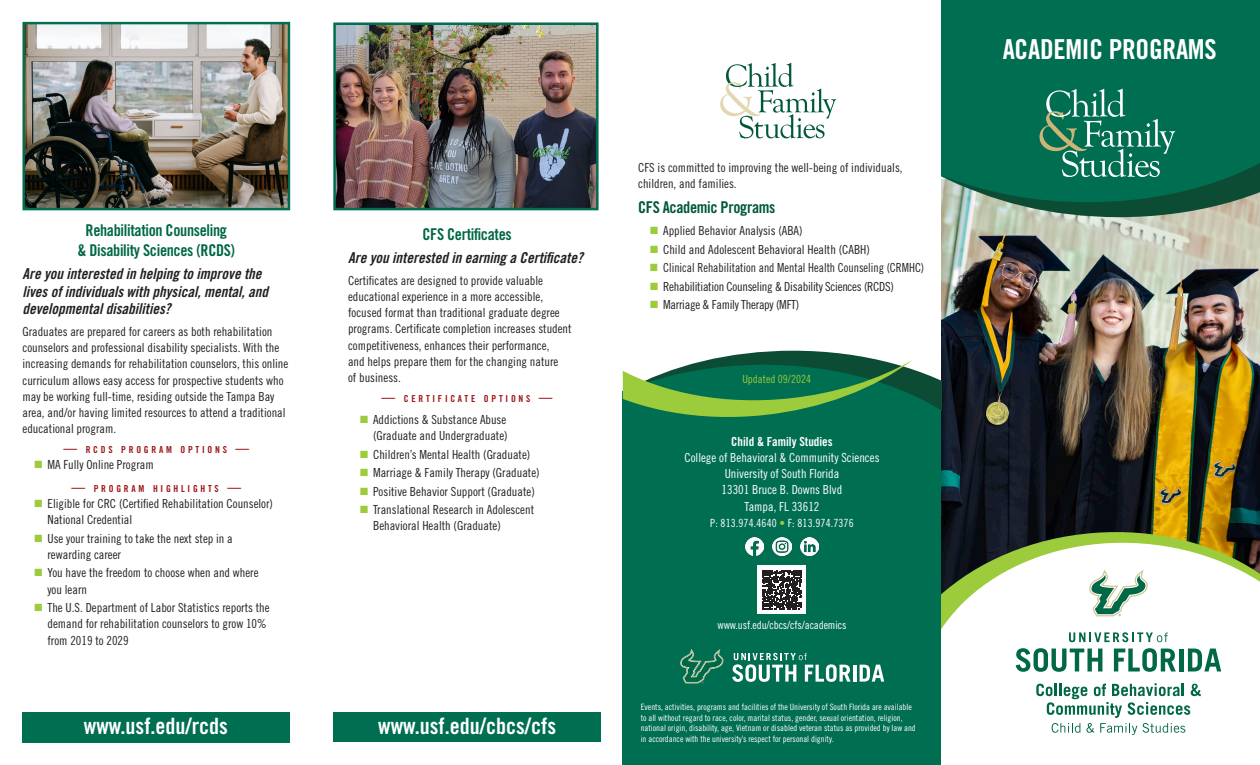
<style>
.page{position:relative;width:1260px;height:765px;background:#fff}
.page>*{position:absolute;margin:0;border:0;box-sizing:border-box;transform-origin:0 0}
.body{font:27.5px "Trade Gothic LT Std Bd Cn 20";letter-spacing:-.01em;color:#fff}
.websites-programs{font:22.5px "Trade Gothic LT Std Bd Cn 20";color:#fff}
.subhead1{font:16.25px/19.5px "Trade Gothic LT Std Bd Cn 20";letter-spacing:-.02em;color:#006847;text-align:center}
.subhead1-2{font:16.25px "Trade Gothic LT Std Bd Cn 20";letter-spacing:-.02em;color:#00573c}
.question{font:15px/17.5px "Trade Gothic LT Std Bd Cn 20 Obl";color:#231f20}
.body-2{font:12.5px/16.2px "Trade Gothic LT Std Cn 18";color:#231f20}
.body-3{font:12.5px "Trade Gothic LT Std Cn 18";color:#fff}
.body-4{font:12.5px "Trade Gothic LT Std Cn 18";letter-spacing:-.02em;color:#231f20}
.body-5{font:12.5px "Trade Gothic LT Std Cn 18";color:#231f20;scale:.95 1}
.body-6{font:12.5px "Trade Gothic LT Std Bd Cn 20";color:#fff}
.project_title{font:11.25px "Trade Gothic LT Std Cn 18";letter-spacing:-.01em;color:#fff}
.project_title-2{font:11.25px "Trade Gothic LT Std Cn 18";letter-spacing:.01em;color:#fff}
.body-7{font:11.25px "Trade Gothic LT Std Cn 18";color:#9ccb3b}
.points{font:9.62px "Trade Gothic LT Std Bd Cn 20";letter-spacing:.285em;color:#a01619}
.body-8{font:8.75px/10.5px "Trade Gothic LT Std Cn 18";color:#fff}
.s1{font-size:13.75px}
.s2{color:#9ccb3b}
</style>
<div class="page">
<div style="left:941px;top:0;width:319px;height:176px;background:#006e51"></div>
<img style="left:941px;top:217px;width:319px;height:306px">
<svg style="left:941px;top:523px;width:319px;height:8px;background:#322c16"></svg>
<svg style="left:941px;top:531px;width:319px;height:205px"></svg>
<div style="left:623px;top:392px;width:318px;height:373px;background:#006e51"></div>
<svg style="left:680px;top:649px;width:43px;height:34px"></svg>
<svg style="left:732px;top:653px;width:119px;height:29px"></svg>
<hr style="left:853px;top:665px;width:3px;height:17px;background:#fff">
<svg style="left:860px;top:665px;width:24px;height:17px"></svg>
<svg style="left:623px;top:350px;width:318px;height:67px"></svg>
<svg style="left:941px;top:89px;width:319px;height:128px"></svg>
<svg style="left:1089px;top:570px;width:59px;height:46px"></svg>
<svg style="left:1069px;top:632px;width:99px;height:10px"></svg>
<svg style="left:1016px;top:648px;width:86px;height:24px"></svg>
<svg style="left:1114px;top:648px;width:62px;height:24px"></svg>
<hr style="left:1179px;top:649px;width:4px;height:22px;background:#006747">
<svg style="left:1188px;top:649px;width:33px;height:22px"></svg>
<svg style="left:1036px;top:683px;width:165px;height:52px"></svg>
<svg style="left:720px;top:63px;width:116px;height:75px"></svg>
<img style="left:26px;top:25px;width:261px;height:182px">
<div style="left:23px;top:22px;width:267px;height:188px;border:2px solid #006e51"></div>
<div style="left:22px;top:712px;width:268px;height:31px;background:#006e51"></div>
<img style="left:336px;top:25px;width:260px;height:182px">
<div style="left:333px;top:22px;width:266px;height:188px;border:2px solid #006e51"></div>
<div style="left:333px;top:712px;width:268px;height:30px;background:#006e51"></div>
<div style="left:758px;top:565px;width:48px;height:49px;background:#fff"></div>
<svg style="left:762px;top:570px;width:40px;height:39px"></svg>
<img style="left:745px;top:537px;width:18px;height:18px">
<img style="left:773px;top:537px;width:18px;height:18px">
<img style="left:801px;top:537px;width:18px;height:18px">
<p class="subhead1" style="left:78px;top:221px;width:159px">Rehabilitation Counseling<br>&amp; Disability Sciences (RCDS)</p>
<p class="question" style="left:22px;top:265px;width:247px">Are you interested in helping to improve the lives of individuals with physical, mental, and developmental disabilities?</p>
<p class="body-2" style="left:22px;top:323px;width:267px">Graduates are prepared for careers as both rehabilitation counselors and professional disability specialists. With the increasing demands for rehabilitation counselors, this online curriculum allows easy access for prospective students who may be working full-time, residing outside the Tampa Bay area, and/or having limited resources to attend a traditional educational program.</p>
<p class="points" style="left:63px;top:444px;width:187px"><span class="s1">—</span> RCDS PROGRAM OPTIONS <span class="s1">—</span></p>
<p class="body-2" style="left:48px;top:457px;width:108px">MA Fully Online Program</p>
<p class="points" style="left:71px;top:482px;width:171px"><span class="s1">—</span> PROGRAM HIGHLIGHTS <span class="s1">—</span></p>
<p class="body-2" style="left:48px;top:495px;width:227px">Eligible for CRC (Certified Rehabilitation Counselor)<br>National Credential</p>
<p class="body-2" style="left:48px;top:530px;width:187px">Use your training to take the next step in a rewarding career</p>
<p class="body-2" style="left:48px;top:565px;width:213px">You have the freedom to choose when and where you learn</p>
<p class="body-2" style="left:48px;top:599px;width:224px">The U.S. Department of Labor Statistics reports the demand for rehabilitation counselors to grow 10% from 2019 to 2029</p>
<p class="websites-programs" style="left:84px;top:712px;width:146px">www.usf.edu/rcds</p>
<p class="subhead1" style="left:423px;top:224px;width:91px">CFS Certificates</p>
<p class="question" style="left:348px;top:249px;width:236px">Are you interested in earning a Certificate?</p>
<p class="body-2" style="left:348px;top:272px;width:225px">Certificates are designed to provide valuable educational experience in a more accessible, focused format than traditional graduate degree programs. Certificate completion increases student competitiveness, enhances their performance,<br>and helps prepare them for the changing nature<br>of business.</p>
<p class="points" style="left:382px;top:393px;width:173px"><span class="s1">—</span> CERTIFICATE OPTIONS <span class="s1">—</span></p>
<p class="body-2" style="left:373px;top:411px;width:136px">Addictions &amp; Substance Abuse (Graduate and Undergraduate)</p>
<p class="body-2" style="left:373px;top:446px;width:159px">Children’s Mental Health (Graduate)</p>
<p class="body-2" style="left:373px;top:464px;width:168px">Marriage &amp; Family Therapy (Graduate)</p>
<p class="body-2" style="left:373px;top:483px;width:163px">Positive Behavior Support (Graduate)</p>
<p class="body-2" style="left:373px;top:501px;width:163px">Translational Research in Adolescent<br>Behavioral Health (Graduate)</p>
<p class="websites-programs" style="left:378px;top:712px;width:179px">www.usf.edu/cbcs/cfs</p>
<p class="body-2" style="left:638px;top:159px;width:266px">CFS is committed to improving the well-being of individuals, children, and families.</p>
<p class="subhead1-2" style="left:638px;top:197px;width:139px">CFS Academic Programs</p>
<p class="body-2" style="left:663px;top:222px;width:141px">Applied Behavior Analysis (ABA)</p>
<p class="body-2" style="left:663px;top:241px;width:208px">Child and Adolescent Behavioral Health (CABH)</p>
<p class="body-5" style="left:663px;top:260px;width:276px">Clinical Rehabilitation and Mental Health Counseling (CRMHC)</p>
<p class="body-4" style="left:663px;top:279px;width:232px">Rehabilitiation Counseling &amp; Disability Sciences (RCDS)</p>
<p class="body-4" style="left:663px;top:297px;width:138px">Marriage &amp; Family Therapy (MFT)</p>
<p class="body-7" style="left:742px;top:372px;width:70px">Updated 09/2024</p>
<p class="body-6" style="left:731px;top:433px;width:103px">Child &amp; Family Studies</p>
<p class="body-3" style="left:684px;top:450px;width:197px">College of Behavioral &amp; Community Sciences</p>
<p class="body-3" style="left:725px;top:466px;width:116px">University of South Florida</p>
<p class="body-3" style="left:722px;top:482px;width:122px">13301 Bruce B. Downs Blvd</p>
<p class="body-3" style="left:745px;top:499px;width:76px">Tampa, FL 33612</p>
<p class="project_title-2" style="left:710px;top:517px;width:145px">P: 813.974.4640 <span class="s2">•</span> F: 813.974.7376</p>
<p class="project_title" style="left:718px;top:618px;width:130px">www.usf.edu/cbcs/cfs/academics</p>
<p class="body-8" style="left:641px;top:702px;width:277px">Events, activities, programs and facilities of the University of South Florida are available to all without regard to race, color, marital status, gender, sexual orientation, religion, national origin, disability, age, Vietnam or disabled veteran status as provided by law and in accordance with the university’s respect for personal dignity.</p>
<p class="body" style="left:1003px;top:32px;width:216px">ACADEMIC PROGRAMS</p>
</div>
